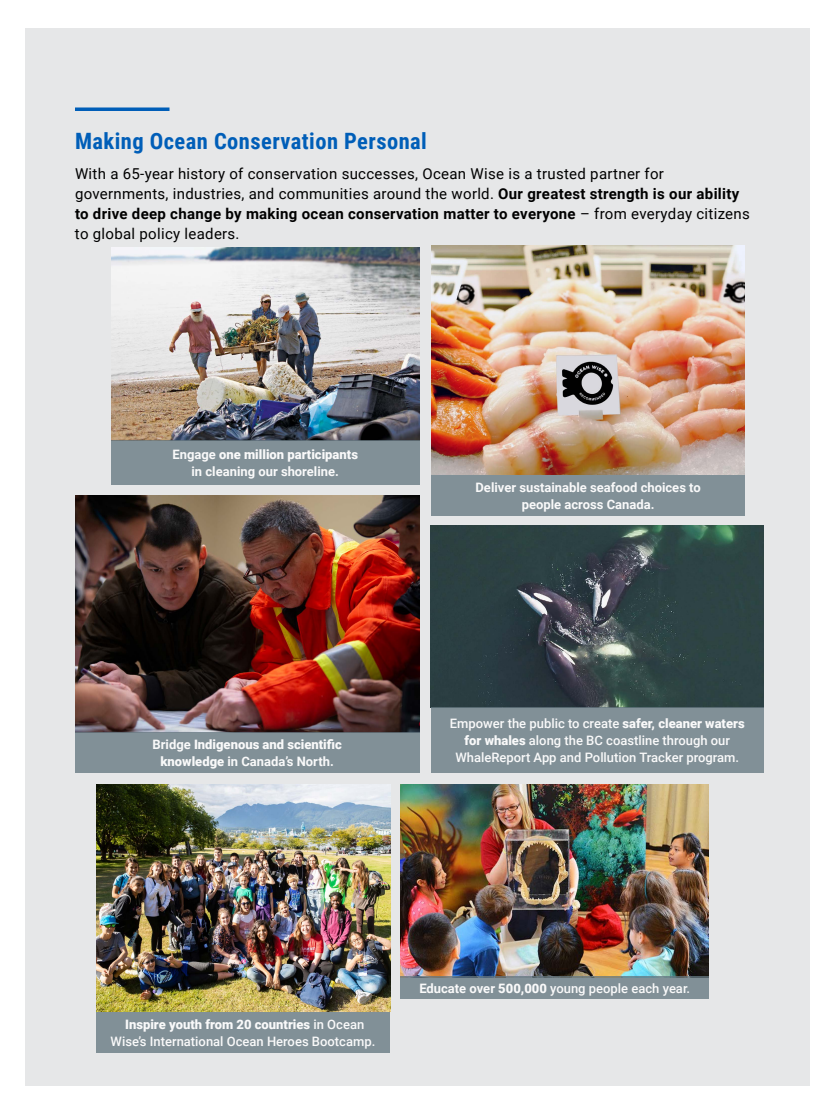
<style>
.page{position:relative;width:834px;height:1112px;background:#fff}
.page>*{position:absolute;margin:0;border:0;box-sizing:border-box;transform-origin:0 0}
.headlines_blue{font:700 22.5px "Roboto Condensed";letter-spacing:.02em;color:#005eb8}
.t1{font:15px/20px "Roboto";letter-spacing:.02em;color:#000}
.t2{font:500 13px/17px "Roboto";color:#fff;text-align:center}
.t3{font:700 13px/17px "Roboto";color:#fff;text-align:center}
.t4{font:900 13px/17px "Roboto";color:#fff;text-align:center}
.s1{font-weight:700}
.s2{font-weight:900}
</style>
<div class="page">
<div style="left:25px;top:28px;width:785px;height:1058px;background:#e6e7e8"></div>
<hr style="left:75px;top:108px;width:95px;height:3px;background:#005eb8">
<img style="left:75px;top:496px;width:344px;height:237px">
<img style="left:401px;top:785px;width:308px;height:192px">
<img style="left:111px;top:247px;width:308px;height:194px">
<img style="left:431px;top:246px;width:314px;height:229px">
<div style="left:401px;top:977px;width:308px;height:22px;background:#819097"></div>
<div style="left:111px;top:441px;width:308px;height:44px;background:#819097"></div>
<div style="left:75px;top:733px;width:344px;height:40px;background:#819097"></div>
<div style="left:431px;top:475px;width:314px;height:40px;background:#819097"></div>
<img style="left:96px;top:785px;width:294px;height:227px">
<div style="left:96px;top:1012px;width:294px;height:40px;background:#819097"></div>
<img style="left:431px;top:526px;width:333px;height:182px">
<div style="left:431px;top:708px;width:333px;height:65px;background:#819097"></div>
<p class="headlines_blue" style="left:75px;top:126px;width:353px">Making Ocean Conservation Personal</p>
<p class="t1" style="left:75px;top:163px;width:676px">With a 65-year history of conservation successes, Ocean Wise is a trusted partner for governments, industries, and communities around the world. <span class="s1">Our greatest strength is our ability to drive deep change by making ocean conservation matter to everyone</span> – from everyday citizens to global policy leaders.</p>
<p class="t3" style="left:173px;top:446px;width:187px">Engage <span class="s2">one million participants </span>in cleaning our shoreline.</p>
<p class="t4" style="left:153px;top:736px;width:191px"><span class="s1">Bridge</span> Indigenous and scientific knowledge <span class="s1">in Canada’s North.</span></p>
<p class="t3" style="left:476px;top:478px;width:227px">Deliver sustainable seafood choices to people across Canada.</p>
<p class="t2" style="left:450px;top:715px;width:296px">Empower the public to create <span class="s2">safer, cleaner waters for whales</span> along the BC coastline through our<br>WhaleReport App and Pollution Tracker program.</p>
<p class="t2" style="left:111px;top:1015px;width:266px"><span class="s2">Inspire youth from 20 countries</span> in Ocean<br>Wise’s International Ocean Heroes Bootcamp.</p>
<p class="t2" style="left:419px;top:979px;width:272px"><span class="s1">Educate over</span> <span class="s2">500,000</span> young people each year.</p>
</div>
